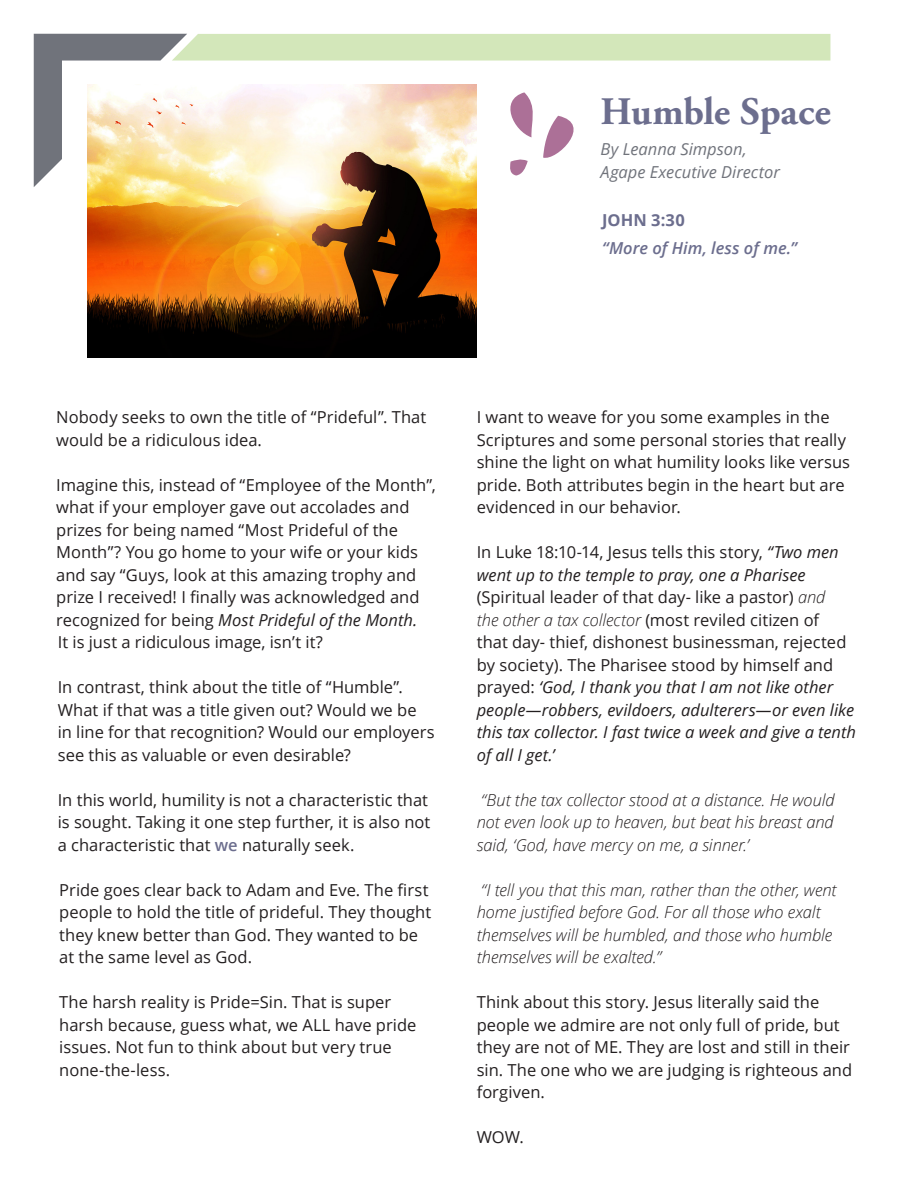
<style>
.page{position:relative;width:918px;height:1188px;background:#fff}
.page>*{position:absolute;margin:0;border:0;box-sizing:border-box;transform-origin:0 0}
.t1{font:700 38.85px "Adobe Garamond";letter-spacing:-.005em;color:#6c6e8e}
.t2{font:16.5px/22.5px "Open Sans";color:#231f20}
.t3{font:italic 300 16.5px/22.5px "Open Sans";letter-spacing:-.005em;color:#231f20;text-align:justify}
.t4{font:italic 16.5px/22.5px "Open Sans";color:#70737b}
.t5{font:italic 600 16.5px "Open Sans";color:#6c6e8e}
.t6{font:700 16.5px "Open Sans";letter-spacing:.005em;color:#6c6e8e}
.s1{font-style:italic}
.s2{font-weight:600;color:#6c6e8e}
.s3{font-weight:300;font-style:italic}
</style>
<div class="page">
<img style="left:87px;top:187px;width:390px;height:170px">
<svg style="left:34px;top:34px;width:796px;height:153px"></svg>
<p class="t1" style="left:601px;top:90px;width:232px">Humble Space</p>
<p class="t4" style="left:601px;top:138px;width:181px">By Leanna Simpson,<br>Agape Executive Director</p>
<p class="t6" style="left:602px;top:209px;width:84px">JOHN 3:30</p>
<p class="t5" style="left:602px;top:237px;width:197px">“More of Him, less of me.”</p>
<p class="t2" style="left:56px;top:405px;width:372px">Nobody seeks to own the title of “Prideful”. That would be a ridiculous idea.</p>
<p class="t2" style="left:56px;top:473px;width:381px">Imagine this, instead of “Employee of the Month”, what if your employer gave out accolades and prizes for being named “Most Prideful of the Month”? You go home to your wife or your kids and say “Guys, look at this amazing trophy and prize I received! I finally was acknowledged and recognized for being <span class="s1">Most Prideful of the Month.<br></span>It is just a ridiculous image, isn’t it?</p>
<p class="t2" style="left:58px;top:675px;width:379px">In contrast, think about the title of “Humble”.<br>What if that was a title given out? Would we be in line for that recognition? Would our employers see this as valuable or even desirable?</p>
<p class="t2" style="left:58px;top:788px;width:374px">In this world, humility is not a characteristic that is sought. Taking it one step further, it is also not a characteristic that <span class="s2">we</span> naturally seek.</p>
<p class="t2" style="left:59px;top:878px;width:374px">Pride goes clear back to Adam and Eve. The first people to hold the title of prideful. They thought they knew better than God. They wanted to be at the same level as God.</p>
<p class="t2" style="left:59px;top:990px;width:359px">The harsh reality is Pride=Sin. That is super harsh because, guess what, we ALL have pride issues. Not fun to think about but very true none-the-less.</p>
<p class="t2" style="left:477px;top:405px;width:375px">I want to weave for you some examples in the Scriptures and some personal stories that really shine the light on what humility looks like versus pride. Both attributes begin in the heart but are evidenced in our behavior.</p>
<p class="t2" style="left:477px;top:540px;width:381px">In Luke 18:10-14, Jesus tells this story, <span class="s1">“Two men went up to the temple to pray, one a Pharisee </span>(Spiritual leader of that day- like a pastor) <span class="s3">and<br>the other a tax collector</span> (most reviled citizen of<br>that day- thief, dishonest businessman, rejected by society). The Pharisee stood by himself and prayed: <span class="s1">‘God, I thank you that I am not like other people—robbers, evildoers, adulterers—or even like this tax collector. I fast twice a week and give a tenth of all I get.’</span></p>
<p class="t3" style="left:477px;top:788px;width:359px">“But the tax collector stood at a distance. He would not even look up to heaven, but beat his breast and said, ‘God, have mercy on me, a sinner.’</p>
<p class="t3" style="left:477px;top:878px;width:361px;text-align:left">“I tell you that this man, rather than the other, went home justified before God. For all those who exalt themselves will be humbled, and those who humble themselves will be exalted.”</p>
<p class="t2" style="left:477px;top:990px;width:377px">Think about this story. Jesus literally said the people we admire are not only full of pride, but they are not of ME. They are lost and still in their sin. The one who we are judging is righteous and forgiven.</p>
<p class="t2" style="left:477px;top:1125px;width:49px">WOW.</p>
</div>
